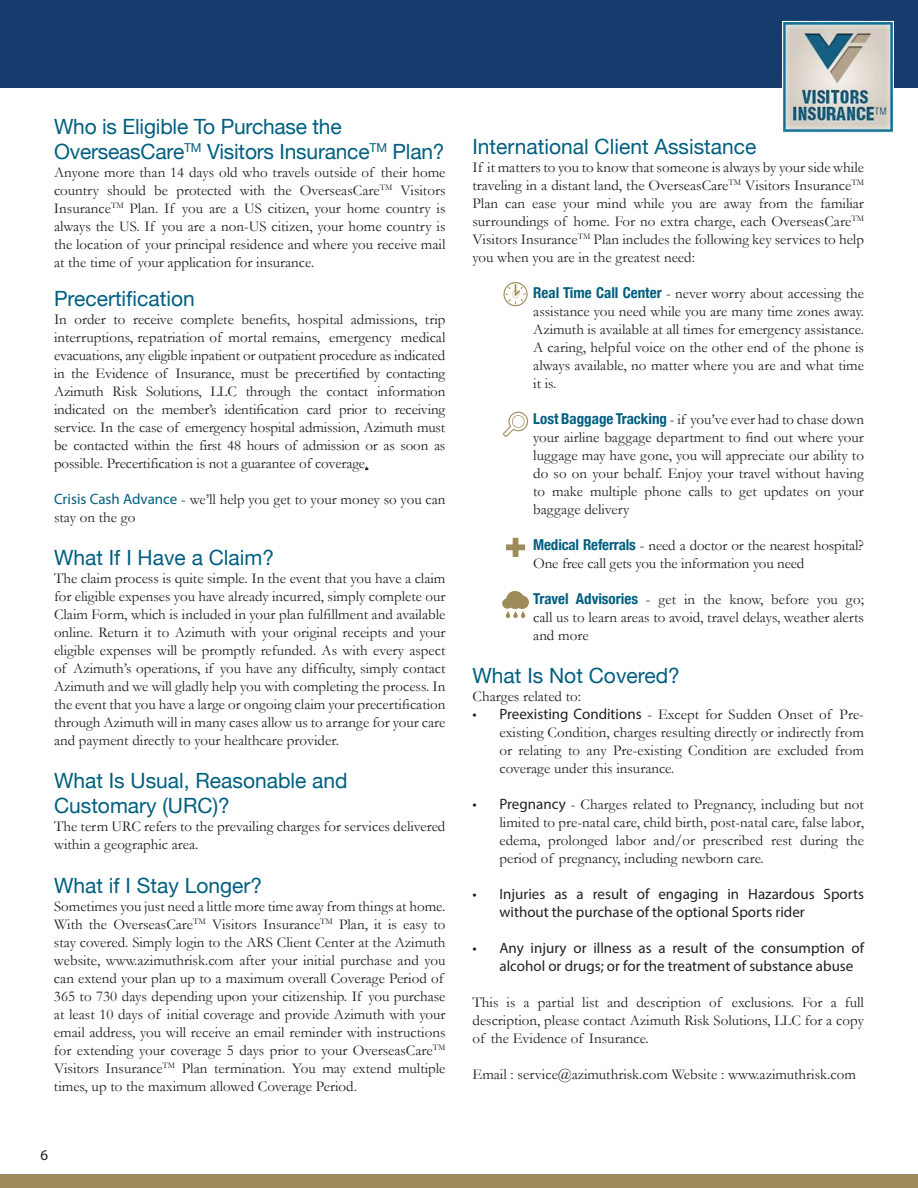
<style>
.page{position:relative;width:918px;height:1188px;background:#fff}
.page>*{position:absolute;margin:0;border:0;box-sizing:border-box;transform-origin:0 0}
.t1{font:21px/25.2px "Helvetica Neue";color:#005f7f}
.t2{font:15px/18px "Garamond";color:#231f20;text-align:justify}
.t3{font:15px/18px "Myriad Pro";color:#231f20}
.s1{font-family:"Myriad Pro";color:#005f7f}
.s2{font-family:"Helvetica Neue";font-weight:700;font-stretch:condensed;color:#005f7f}
.s3{font-family:"Myriad Pro"}
</style>
<div class="page">
<svg style="left:503px;top:282px;width:25px;height:24px"></svg>
<svg style="left:503px;top:412px;width:25px;height:25px"></svg>
<svg style="left:506px;top:538px;width:19px;height:19px"></svg>
<svg style="left:502px;top:591px;width:27px;height:27px"></svg>
<div style="left:0;top:1174px;width:918px;height:14px;background:#9d8b59"></div>
<div style="left:0;top:0;width:918px;height:87px;background:#163c6e"></div>
<img style="left:784px;top:23px;width:108px;height:108px">
<div style="left:782px;top:21px;width:112px;height:112px;border:1px solid #fff"></div>
<h1 class="t1" style="left:54px;top:115px;width:392px">Who is Eligible To Purchase the<br>OverseasCare<sup>TM</sup> Visitors Insurance<sup>TM</sup> Plan?</h1>
<p class="t2" style="left:54px;top:163px;width:393px">Anyone more than 14 days old who travels outside of their home country should be protected with the OverseasCare<sup>TM</sup> Visitors Insurance<sup>TM</sup> Plan. If you are a US citizen, your home country is always the US. If you are a non-US citizen, your home country is the location of your principal residence and where you receive mail at the time of your application for insurance.</p>
<h1 class="t1" style="left:54px;top:287px;width:142px">Precertification</h1>
<p class="t2" style="left:54px;top:310px;width:393px">In order to receive complete benefits, hospital admissions, trip interruptions, repatriation of mortal remains, emergency medical evacuations, any eligible inpatient or outpatient procedure as indicated in the Evidence of Insurance, must be precertified by contacting Azimuth Risk Solutions, LLC through the contact information indicated on the member’s identification card prior to receiving service. In the case of emergency hospital admission, Azimuth must be contacted within the first 48 hours of admission or as soon as possible. Precertification is not a guarantee of coverage.</p>
<p class="t2" style="left:54px;top:490px;width:393px"><span class="s1">Crisis Cash Advance</span> - we’ll help you get to your money so you can stay on the go</p>
<h1 class="t1" style="left:54px;top:546px;width:222px">What If I Have a Claim?</h1>
<p class="t2" style="left:54px;top:569px;width:393px">The claim process is quite simple. In the event that you have a claim for eligible expenses you have already incurred, simply complete our Claim Form, which is included in your plan fulfillment and available online. Return it to Azimuth with your original receipts and your eligible expenses will be promptly refunded. As with every aspect of Azimuth’s operations, if you have any difficulty, simply contact Azimuth and we will gladly help you with completing the process. In the event that you have a large or ongoing claim your precertification through Azimuth will in many cases allow us to arrange for your care and payment directly to your healthcare provider.</p>
<h1 class="t1" style="left:54px;top:769px;width:295px">What Is Usual, Reasonable and<br>Customary (URC)?</h1>
<p class="t2" style="left:54px;top:817px;width:393px">The term URC refers to the prevailing charges for services delivered within a geographic area.</p>
<h1 class="t1" style="left:54px;top:874px;width:210px">What if I Stay Longer?</h1>
<p class="t2" style="left:54px;top:897px;width:393px;text-align:left">Sometimes you just need a little more time away from things at home.<br>With the OverseasCare<sup>TM</sup> Visitors Insurance<sup>TM</sup> Plan, it is easy to stay covered. Simply login to the ARS Client Center at the Azimuth website, www.azimuthrisk.com after your initial purchase and you can extend your plan up to a maximum overall Coverage Period of 365 to 730 days depending upon your citizenship. If you purchase at least 10 days of initial coverage and provide Azimuth with your email address, you will receive an email reminder with instructions for extending your coverage 5 days prior to your OverseasCare<sup>TM </sup>Visitors Insurance<sup>TM</sup> Plan termination. You may extend multiple times, up to the maximum allowed Coverage Period.</p>
<p class="t3" style="left:40px;top:1146px;width:9px">6</p>
<h1 class="t1" style="left:472px;top:135px;width:285px">International Client Assistance</h1>
<p class="t2" style="left:472px;top:158px;width:393px">If it matters to you to know that someone is always by your side while traveling in a distant land, the OverseasCare<sup>TM</sup> Visitors Insurance<sup>TM </sup>Plan can ease your mind while you are away from the familiar surroundings of home. For no extra charge, each OverseasCare<sup>TM </sup>Visitors Insurance<sup>TM</sup> Plan includes the following key services to help you when you are in the greatest need:</p>
<p class="t2" style="left:533px;top:284px;width:332px"><span class="s2">Real Time Call Center</span> - never worry about accessing the assistance you need while you are many time zones away.<br>Azimuth is available at all times for emergency assistance.<br>A caring, helpful voice on the other end of the phone is always available, no matter where you are and what time it is.</p>
<p class="t2" style="left:533px;top:410px;width:332px"><span class="s2">Lost Baggage Tracking</span> - if you’ve ever had to chase down your airline baggage department to find out where your luggage may have gone, you will appreciate our ability to do so on your behalf. Enjoy your travel without having to make multiple phone calls to get updates on your baggage delivery</p>
<p class="t2" style="left:533px;top:536px;width:332px"><span class="s2">Medical Referrals</span> - need a doctor or the nearest hospital?<br>One free call gets you the information you need</p>
<p class="t2" style="left:533px;top:590px;width:332px"><span class="s2">Travel Advisories</span> - get in the know, before you go; call us to learn areas to avoid, travel delays, weather alerts and more</p>
<h1 class="t1" style="left:472px;top:664px;width:209px">What Is Not Covered?</h1>
<p class="t2" style="left:472px;top:687px;width:110px">Charges related to:</p>
<p class="t2" style="left:500px;top:705px;width:366px;text-indent:-27px"><span class="s3">• Preexisting Conditions</span> - Except for Sudden Onset of Pre&shy;existing Condition, charges resulting directly or indirectly from or relating to any Pre-existing Condition are excluded from coverage under this insurance.</p>
<p class="t2" style="left:500px;top:795px;width:366px;text-indent:-27px"><span class="s3">• Pregnancy</span> - Charges related to Pregnancy, including but not limited to pre-natal care, child birth, post-natal care, false labor, edema, prolonged labor and/or prescribed rest during the period of pregnancy, including newborn care.</p>
<p class="t3" style="left:500px;top:885px;width:366px;text-indent:-27px">• Injuries as a result of engaging in Hazardous Sports without the purchase of the optional Sports rider</p>
<p class="t3" style="left:500px;top:939px;width:366px;text-indent:-27px">• Any injury or illness as a result of the consumption of alcohol or drugs; or for the treatment of substance abuse</p>
<p class="t2" style="left:472px;top:993px;width:393px">This is a partial list and description of exclusions. For a full description, please contact Azimuth Risk Solutions, LLC for a copy of the Evidence of Insurance.</p>
<p class="t2" style="left:472px;top:1065px;width:385px">Email : service@azimuthrisk.com Website : www.azimuthrisk.com</p>
</div>
